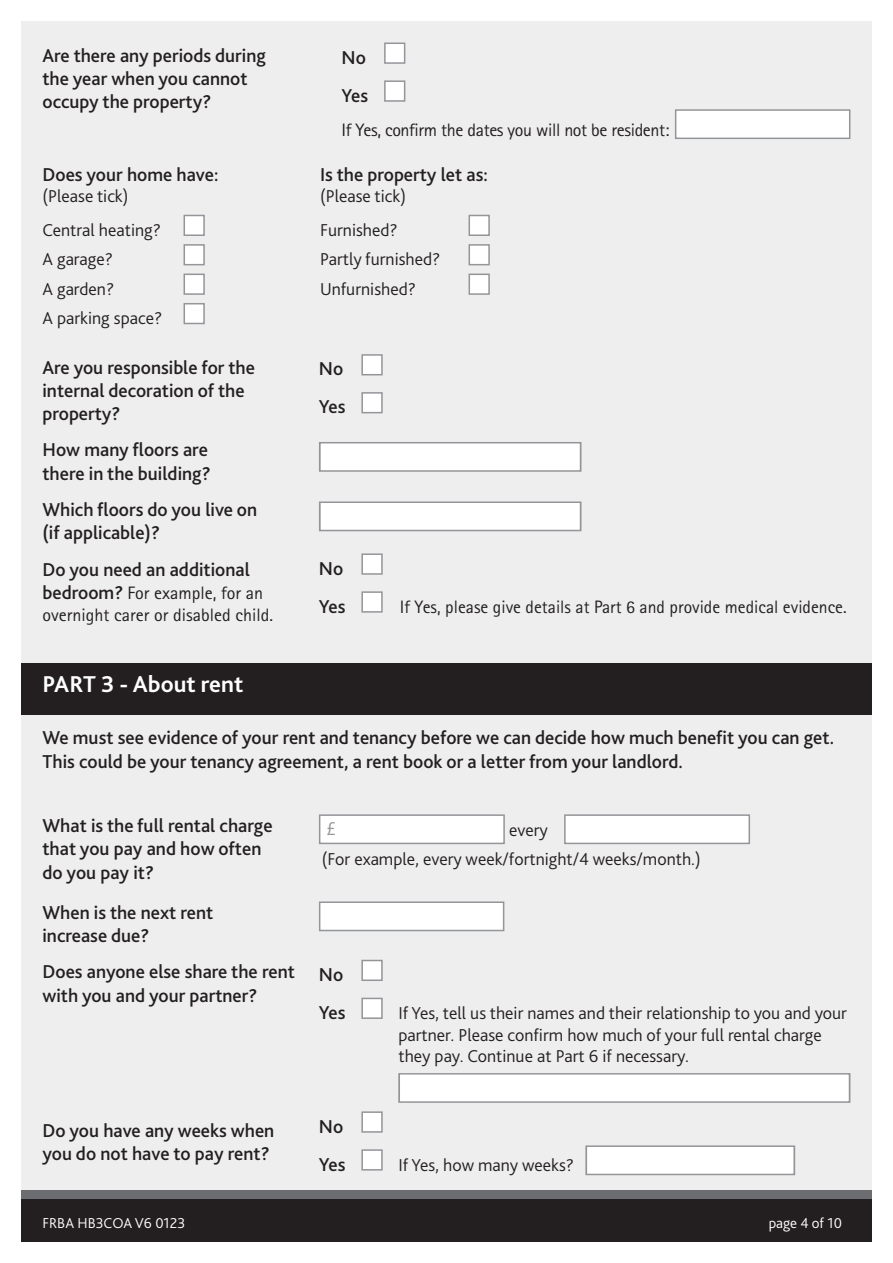
<style>
.page{position:relative;width:893px;height:1263px;background:#fff}
.page>*{position:absolute;margin:0;border:0;box-sizing:border-box;transform-origin:0 0}
.White_Heading{font:700 24px "Bliss";color:#fff}
.Questions{font:500 19.5px/23.4px "Bliss";color:#231f20}
.Questions-2{font:300 19.5px "Bliss";color:#939598}
.Body_Text{font:300 18px "Bliss";color:#231f20}
.Questions-3{font:300 18px/21.6px "Bliss";color:#231f20}
.Questions-4{font:18px/21.6px "Rotis Sans Serif Pro";color:#231f20}
.Body_Text-2{font:18px "Rotis Sans Serif Pro";letter-spacing:-.02em;color:#231f20}
.Page_code{font:300 15px "Bliss";color:#fff}
.s1{font-family:"Bliss";font-weight:500;font-size:19.5px}
</style>
<div class="page">
<div style="left:21px;top:21px;width:851px;height:1219px;background:#eeeeef"></div>
<div style="left:21px;top:1191px;width:851px;height:51px;background:#6c6d70"></div>
<div style="left:21px;top:1199px;width:851px;height:43px;background:#231f20"></div>
<div style="left:21px;top:663px;width:851px;height:51px;background:#231f20"></div>
<div style="left:184px;top:215px;width:20px;height:20px;background:#fff"></div>
<div style="left:184px;top:215px;width:21px;height:21px;border:2px solid #939598"></div>
<div style="left:469px;top:215px;width:21px;height:21px;background:#fff;border:2px solid #939598"></div>
<div style="left:184px;top:244px;width:21px;height:21px;background:#fff;border:2px solid #939598"></div>
<div style="left:469px;top:244px;width:21px;height:21px;background:#fff;border:2px solid #939598"></div>
<div style="left:184px;top:274px;width:21px;height:21px;background:#fff;border:2px solid #939598"></div>
<div style="left:469px;top:274px;width:21px;height:21px;background:#fff;border:2px solid #939598"></div>
<div style="left:184px;top:304px;width:20px;height:19px;background:#fff"></div>
<div style="left:184px;top:303px;width:21px;height:21px;border:2px solid #939598"></div>
<div style="left:320px;top:443px;width:261px;height:28px;background:#fff"></div>
<div style="left:319px;top:442px;width:262px;height:30px;border:2px solid #939598"></div>
<div style="left:320px;top:502px;width:261px;height:28px;background:#fff"></div>
<div style="left:319px;top:501px;width:262px;height:30px;border:2px solid #939598"></div>
<div style="left:361px;top:354px;width:22px;height:21px;background:#fff;border:2px solid #939598"></div>
<div style="left:361px;top:392px;width:22px;height:21px;background:#fff;border:2px solid #939598"></div>
<div style="left:319px;top:814px;width:186px;height:30px;background:#fff;border:2px solid #939598"></div>
<div style="left:564px;top:814px;width:186px;height:30px;background:#fff;border:2px solid #939598"></div>
<div style="left:319px;top:901px;width:185px;height:30px;background:#fff;border:2px solid #939598"></div>
<div style="left:361px;top:960px;width:22px;height:21px;background:#fff;border:2px solid #939598"></div>
<div style="left:361px;top:998px;width:22px;height:21px;background:#fff;border:2px solid #939598"></div>
<div style="left:399px;top:1074px;width:451px;height:28px;background:#fff"></div>
<div style="left:398px;top:1073px;width:452px;height:30px;border:2px solid #939598"></div>
<div style="left:361px;top:553px;width:22px;height:22px;background:#fff;border:2px solid #939598"></div>
<div style="left:361px;top:591px;width:22px;height:22px;background:#fff;border:2px solid #939598"></div>
<div style="left:361px;top:1111px;width:22px;height:22px;background:#fff;border:2px solid #939598"></div>
<div style="left:361px;top:1149px;width:22px;height:21px;background:#fff;border:2px solid #939598"></div>
<div style="left:586px;top:1146px;width:208px;height:28px;background:#fff"></div>
<div style="left:585px;top:1145px;width:210px;height:30px;border:2px solid #939598"></div>
<div style="left:384px;top:43px;width:21px;height:21px;background:#fff;border:2px solid #939598"></div>
<div style="left:384px;top:80px;width:21px;height:22px;background:#fff;border:2px solid #939598"></div>
<div style="left:675px;top:109px;width:175px;height:30px;background:#fff;border:2px solid #939598"></div>
<p class="Questions" style="left:43px;top:43px;width:225px">Are there any periods during the year when you cannot occupy the property?</p>
<p class="Questions" style="left:342px;top:46px;width:26px">No</p>
<p class="Questions" style="left:342px;top:84px;width:28px">Yes</p>
<p class="Body_Text-2" style="left:342px;top:119px;width:329px">If Yes, confirm the dates you will not be resident:</p>
<p class="Questions" style="left:43px;top:163px;width:177px">Does your home have:</p>
<p class="Questions" style="left:320px;top:163px;width:169px">Is the property let as:</p>
<p class="Body_Text" style="left:43px;top:185px;width:88px">(Please tick)</p>
<p class="Body_Text" style="left:320px;top:185px;width:88px">(Please tick)</p>
<p class="Body_Text" style="left:43px;top:219px;width:120px">Central heating?</p>
<p class="Body_Text" style="left:320px;top:219px;width:79px">Furnished?</p>
<p class="Body_Text" style="left:43px;top:248px;width:72px">A garage?</p>
<p class="Body_Text" style="left:320px;top:248px;width:122px">Partly furnished?</p>
<p class="Body_Text" style="left:43px;top:278px;width:73px">A garden?</p>
<p class="Body_Text" style="left:320px;top:278px;width:97px">Unfurnished?</p>
<p class="Body_Text" style="left:43px;top:307px;width:121px">A parking space?</p>
<p class="Questions" style="left:43px;top:355px;width:214px">Are you responsible for the internal decoration of the property?</p>
<p class="Questions" style="left:43px;top:438px;width:170px">How many floors are there in the building?</p>
<p class="Questions" style="left:43px;top:498px;width:216px">Which floors do you live on (if applicable)?</p>
<p class="Questions" style="left:43px;top:557px;width:209px">Do you need an additional</p>
<p class="Questions-4" style="left:43px;top:582px;width:232px"><span class="s1">bedroom?</span> For example, for an overnight carer or disabled child.</p>
<p class="Questions" style="left:319px;top:357px;width:26px">No</p>
<p class="Questions" style="left:319px;top:395px;width:28px">Yes</p>
<p class="Questions" style="left:319px;top:556px;width:26px">No</p>
<p class="Questions" style="left:319px;top:594px;width:28px">Yes</p>
<p class="Questions-4" style="left:400px;top:596px;width:448px">If Yes, please give details at Part 6 and provide medical evidence.</p>
<p class="White_Heading" style="left:43px;top:669px;width:202px">PART 3 - About rent</p>
<p class="Questions" style="left:43px;top:726px;width:793px">We must see evidence of your rent and tenancy before we can decide how much benefit you can get.<br>This could be your tenancy agreement, a rent book or a letter from your landlord.</p>
<p class="Questions" style="left:43px;top:813px;width:232px">What is the full rental charge that you pay and how often do you pay it?</p>
<p class="Questions" style="left:43px;top:901px;width:172px">When is the next rent increase due?</p>
<p class="Questions" style="left:43px;top:960px;width:254px">Does anyone else share the rent with you and your partner?</p>
<p class="Questions" style="left:43px;top:1118px;width:233px">Do you have any weeks when you do not have to pay rent?</p>
<p class="Questions-2" style="left:326px;top:817px;width:11px">£</p>
<p class="Body_Text" style="left:509px;top:819px;width:40px">every</p>
<p class="Body_Text" style="left:322px;top:847px;width:380px">(For example, every week/fortnight/4 weeks/month.)</p>
<p class="Questions" style="left:319px;top:963px;width:26px">No</p>
<p class="Questions" style="left:319px;top:1001px;width:28px">Yes</p>
<p class="Questions-3" style="left:398px;top:1002px;width:450px">If Yes, tell us their names and their relationship to you and your partner. Please confirm how much of your full rental charge they pay. Continue at Part 6 if necessary.</p>
<p class="Questions" style="left:319px;top:1114px;width:26px">No</p>
<p class="Questions" style="left:319px;top:1152px;width:28px">Yes</p>
<p class="Questions-3" style="left:398px;top:1154px;width:177px">If Yes, how many weeks?</p>
<p class="Page_code" style="left:43px;top:1213px;width:144px">FRBA HB3COA V6 0123</p>
<p class="Page_code" style="left:769px;top:1213px;width:75px">page 4 of 10</p>
</div>
